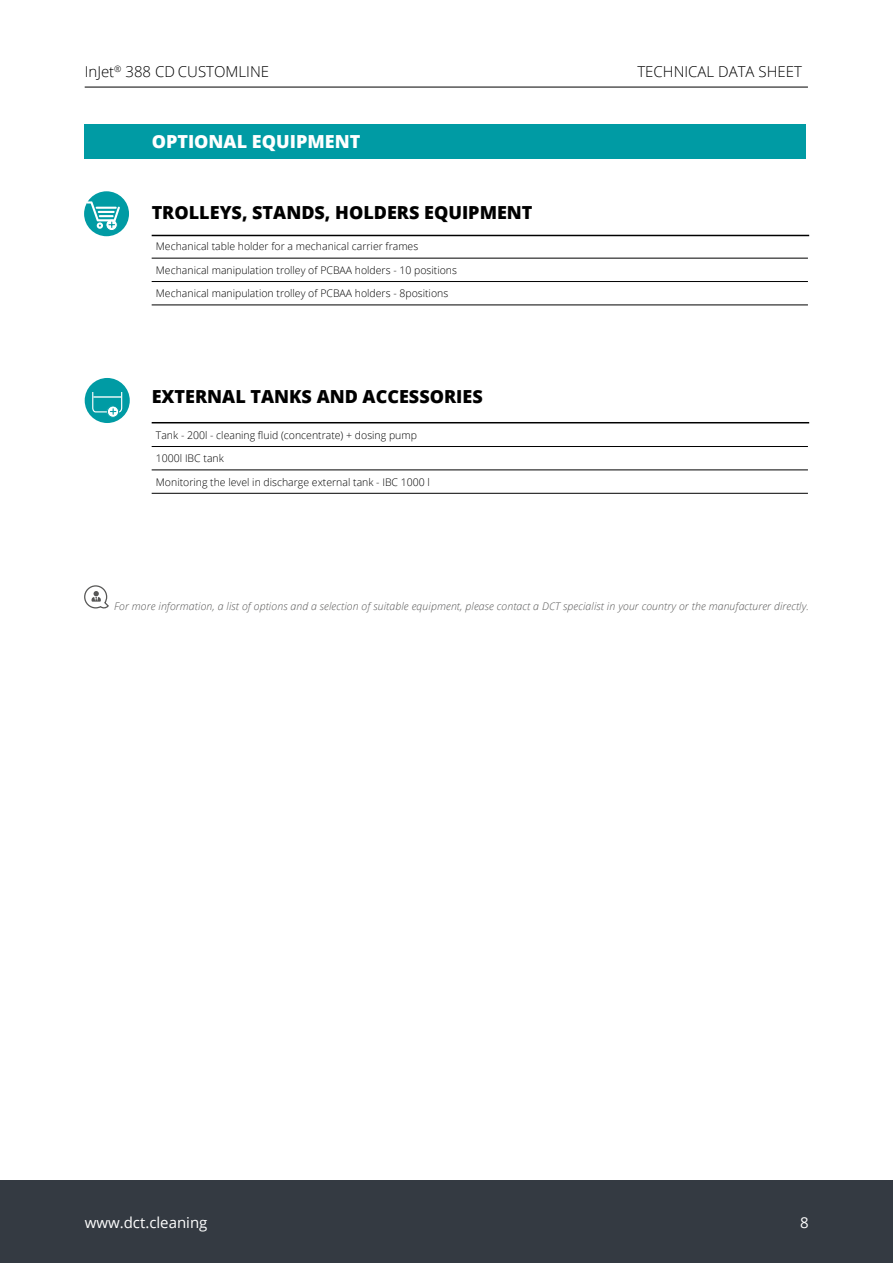
<style>
.page{position:relative;width:893px;height:1263px;background:#fff}
.page>*{position:absolute;margin:0;border:0;box-sizing:border-box;transform-origin:0 0}
.t1{font:800 18px "Open Sans";color:#000}
.t2{font:800 18px "Open Sans";color:#fff}
.t3{font:300 15px "Open Sans";color:#000}
.t4{font:15px "Open Sans";color:#fff}
.t5{font:300 10.5px "Open Sans";color:#000}
.t6{font:italic 300 10.5px "Open Sans";letter-spacing:.01em;color:#575756}
</style>
<div class="page">
<hr style="left:85px;top:87px;width:723px;height:1px;background:#000">
<div style="left:0;top:1180px;width:893px;height:83px;background:#343a42"></div>
<div style="left:85px;top:124px;width:721px;height:34px;background:#009ba4"></div>
<hr style="left:152px;top:422px;width:657px;height:1px;background:#000">
<hr style="left:152px;top:258px;width:656px;height:1px;background:#000">
<hr style="left:152px;top:281px;width:656px;height:1px;background:#000">
<hr style="left:152px;top:305px;width:656px;height:1px;background:#000">
<hr style="left:152px;top:446px;width:656px;height:1px;background:#000">
<hr style="left:152px;top:470px;width:656px;height:1px;background:#000">
<hr style="left:152px;top:493px;width:656px;height:1px;background:#000">
<hr style="left:152px;top:235px;width:657px;height:1px;background:#000">
<div style="left:84px;top:191px;width:45px;height:45px;background:#009ba4;border-radius:50%"></div>
<div style="left:105px;top:219px;width:13px;height:12px;border:1px solid #009ba4;border-radius:50%"></div>
<svg style="left:86px;top:201px;width:34px;height:28px"></svg>
<div style="left:85px;top:378px;width:45px;height:45px;background:#009ba4;border-radius:50%"></div>
<div style="left:106px;top:405px;width:12px;height:13px;border:1px solid #009ba4;border-radius:50%"></div>
<svg style="left:107px;top:406px;width:12px;height:11px"></svg>
<div style="left:107px;top:406px;width:12px;height:12px;border:1px solid #009ba4;border-radius:50%"></div>
<svg style="left:92px;top:392px;width:31px;height:22px"></svg>
<hr style="left:93px;top:396px;width:28px;height:2px;background:#fff">
<svg style="left:84px;top:585px;width:25px;height:24px"></svg>
<h2 class="t3" style="left:85px;top:67px;width:186px">InJet<sup>®</sup> 388 CD CUSTOMLINE</h2>
<h2 class="t3" style="left:637px;top:61px;width:166px">TECHNICAL DATA SHEET</h2>
<h1 class="t2" style="left:152px;top:135px;width:210px">OPTIONAL EQUIPMENT</h1>
<h1 class="t1" style="left:152px;top:206px;width:382px">TROLLEYS, STANDS, HOLDERS EQUIPMENT</h1>
<p class="t5" style="left:156px;top:242px;width:264px">Mechanical table holder for a mechanical carrier frames</p>
<p class="t5" style="left:156px;top:266px;width:303px">Mechanical manipulation trolley of PCBAA holders - 10 positions</p>
<p class="t5" style="left:156px;top:289px;width:294px">Mechanical manipulation trolley of PCBAA holders - 8positions</p>
<h1 class="t1" style="left:152px;top:390px;width:333px">EXTERNAL TANKS AND ACCESSORIES</h1>
<p class="t5" style="left:156px;top:428px;width:263px">Tank - 200l - cleaning fluid (concentrate) + dosing pump</p>
<p class="t5" style="left:156px;top:454px;width:69px">1000l IBC tank</p>
<p class="t5" style="left:156px;top:478px;width:275px">Monitoring the level in discharge external tank - IBC 1000 l</p>
<p class="t6" style="left:114px;top:602px;width:696px">For more information, a list of options and a selection of suitable equipment, please contact a DCT specialist in your country or the manufacturer directly.</p>
<h2 class="t4" style="left:85px;top:1216px;width:124px">www.dct.cleaning</h2>
<h2 class="t4" style="left:800px;top:1216px;width:10px">8</h2>
</div>
